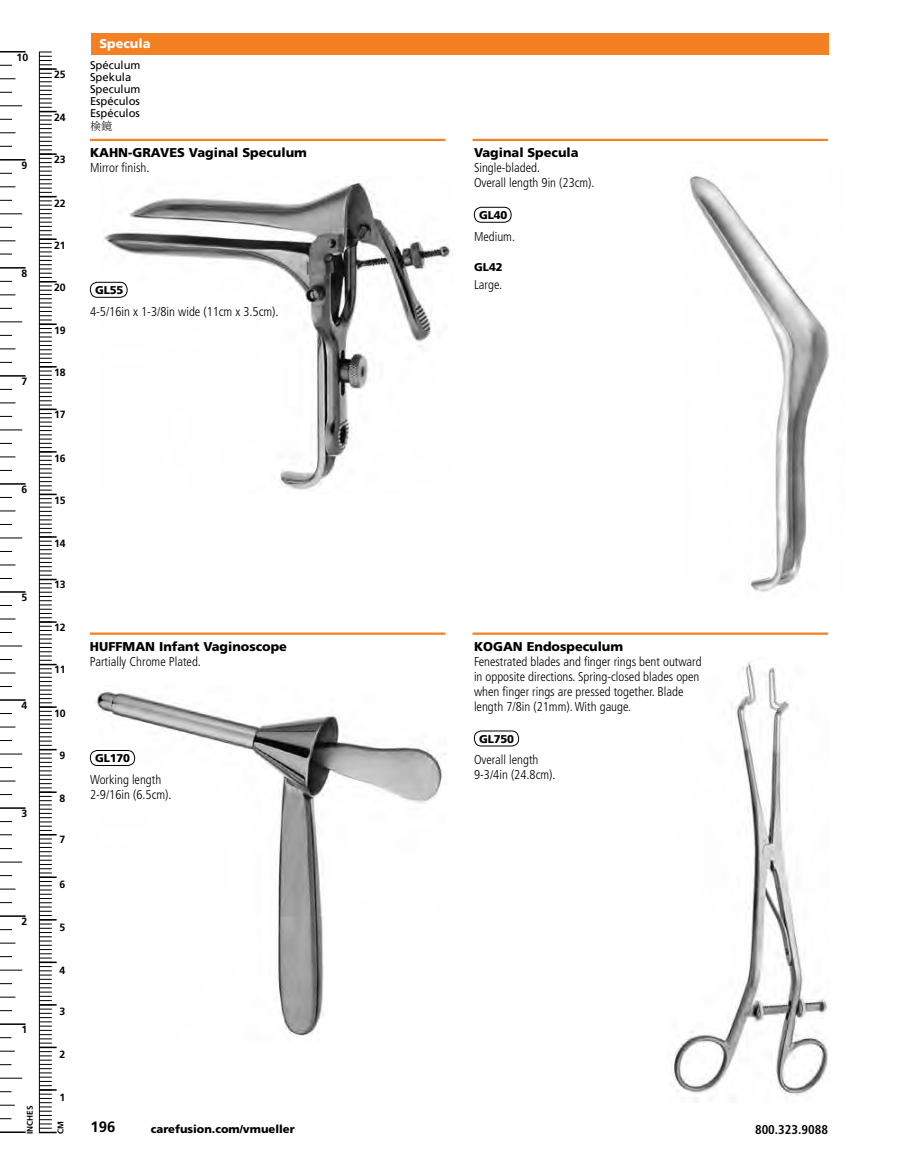
<style>
.page{position:relative;width:918px;height:1175px;background:#fff}
.page>*{position:absolute;margin:0;border:0;box-sizing:border-box;transform-origin:0 0}
.t1{font:700 15px "Frutiger LT Std";color:#000}
.t2{font:300 condensed 12.75px/15px "Frutiger LT Std";color:#000}
.t3{font:900 12.75px/15px "Frutiger LT Std";color:#000}
.t4{font:700 condensed 12.75px "Frutiger LT Std";color:#000}
.t5{font:900 12.75px "Frutiger LT Std";color:#fff}
.t6{font:900 11.25px "Frutiger LT Std";color:#000}
.t7{font:11.25px/12.1px "Frutiger LT Std";color:#000}
.t8{font:700 10.5px "Frutiger LT Std";color:#000}
.t9{font:700 8.25px "Frutiger LT Std";color:#000}
.s1{font-family:"MS Mincho"}
.s2{font-weight:900;font-stretch:normal}
.s3{font-weight:300;font-stretch:condensed}
</style>
<div class="page">
<svg style="left:0;top:65px;width:12px;height:1px"></svg>
<svg style="left:0;top:51px;width:26px;height:1px"></svg>
<svg style="left:0;top:78px;width:15px;height:1px"></svg>
<svg style="left:0;top:92px;width:12px;height:1px"></svg>
<svg style="left:0;top:105px;width:22px;height:1px"></svg>
<svg style="left:0;top:119px;width:12px;height:1px"></svg>
<svg style="left:0;top:132px;width:15px;height:1px"></svg>
<svg style="left:0;top:146px;width:12px;height:1px"></svg>
<svg style="left:0;top:159px;width:26px;height:1px"></svg>
<svg style="left:0;top:173px;width:12px;height:1px"></svg>
<svg style="left:0;top:186px;width:15px;height:1px"></svg>
<svg style="left:0;top:200px;width:12px;height:1px"></svg>
<svg style="left:0;top:213px;width:22px;height:1px"></svg>
<svg style="left:0;top:227px;width:12px;height:1px"></svg>
<svg style="left:0;top:240px;width:15px;height:1px"></svg>
<svg style="left:0;top:267px;width:26px;height:1px"></svg>
<svg style="left:0;top:281px;width:12px;height:1px"></svg>
<svg style="left:0;top:254px;width:12px;height:1px"></svg>
<svg style="left:0;top:294px;width:15px;height:1px"></svg>
<svg style="left:0;top:308px;width:12px;height:1px"></svg>
<svg style="left:0;top:321px;width:22px;height:1px"></svg>
<svg style="left:0;top:335px;width:12px;height:1px"></svg>
<svg style="left:0;top:348px;width:15px;height:1px"></svg>
<svg style="left:0;top:362px;width:12px;height:1px"></svg>
<svg style="left:0;top:375px;width:26px;height:1px"></svg>
<svg style="left:0;top:389px;width:12px;height:1px"></svg>
<svg style="left:0;top:402px;width:15px;height:1px"></svg>
<svg style="left:0;top:416px;width:12px;height:1px"></svg>
<svg style="left:0;top:429px;width:22px;height:1px"></svg>
<svg style="left:0;top:443px;width:12px;height:1px"></svg>
<svg style="left:0;top:456px;width:15px;height:1px"></svg>
<svg style="left:0;top:470px;width:12px;height:1px"></svg>
<svg style="left:0;top:483px;width:26px;height:1px"></svg>
<svg style="left:0;top:497px;width:12px;height:1px"></svg>
<svg style="left:0;top:510px;width:15px;height:1px"></svg>
<svg style="left:0;top:524px;width:12px;height:1px"></svg>
<svg style="left:0;top:537px;width:22px;height:1px"></svg>
<svg style="left:0;top:551px;width:12px;height:1px"></svg>
<svg style="left:0;top:564px;width:15px;height:1px"></svg>
<svg style="left:0;top:578px;width:12px;height:1px"></svg>
<svg style="left:0;top:591px;width:26px;height:1px"></svg>
<svg style="left:0;top:605px;width:12px;height:1px"></svg>
<svg style="left:0;top:618px;width:15px;height:1px"></svg>
<svg style="left:0;top:632px;width:12px;height:1px"></svg>
<svg style="left:0;top:645px;width:22px;height:1px"></svg>
<svg style="left:0;top:659px;width:12px;height:1px"></svg>
<svg style="left:0;top:672px;width:15px;height:1px"></svg>
<svg style="left:0;top:686px;width:12px;height:1px"></svg>
<svg style="left:0;top:699px;width:26px;height:1px"></svg>
<svg style="left:0;top:713px;width:12px;height:1px"></svg>
<svg style="left:0;top:726px;width:15px;height:1px"></svg>
<svg style="left:0;top:740px;width:12px;height:1px"></svg>
<svg style="left:0;top:753px;width:22px;height:1px"></svg>
<svg style="left:0;top:767px;width:12px;height:1px"></svg>
<svg style="left:0;top:780px;width:15px;height:1px"></svg>
<svg style="left:0;top:794px;width:12px;height:1px"></svg>
<svg style="left:0;top:807px;width:26px;height:1px"></svg>
<svg style="left:0;top:821px;width:12px;height:1px"></svg>
<svg style="left:0;top:834px;width:12px;height:1px"></svg>
<svg style="left:0;top:848px;width:12px;height:1px"></svg>
<svg style="left:0;top:861px;width:22px;height:1px"></svg>
<svg style="left:0;top:875px;width:12px;height:1px"></svg>
<svg style="left:0;top:888px;width:15px;height:1px"></svg>
<svg style="left:0;top:902px;width:12px;height:1px"></svg>
<svg style="left:0;top:915px;width:26px;height:1px"></svg>
<svg style="left:0;top:929px;width:12px;height:1px"></svg>
<svg style="left:0;top:942px;width:15px;height:1px"></svg>
<svg style="left:0;top:956px;width:12px;height:1px"></svg>
<svg style="left:0;top:969px;width:22px;height:1px"></svg>
<svg style="left:0;top:983px;width:12px;height:1px"></svg>
<svg style="left:0;top:996px;width:15px;height:1px"></svg>
<svg style="left:0;top:1010px;width:12px;height:1px"></svg>
<svg style="left:0;top:1023px;width:26px;height:1px"></svg>
<svg style="left:0;top:1077px;width:22px;height:1px"></svg>
<svg style="left:0;top:1131px;width:26px;height:1px"></svg>
<svg style="left:0;top:1050px;width:15px;height:1px"></svg>
<svg style="left:0;top:1104px;width:15px;height:1px"></svg>
<svg style="left:40px;top:52px;width:17px;height:1081px"></svg>
<hr style="left:39px;top:52px;width:1px;height:1081px;background:#000">
<hr style="left:90px;top:139px;width:356px;height:2px;background:#f48024">
<hr style="left:90px;top:632px;width:356px;height:2px;background:#f48024">
<hr style="left:472px;top:139px;width:356px;height:2px;background:#f48024">
<hr style="left:472px;top:632px;width:356px;height:2px;background:#f48024">
<div style="left:91px;top:33px;width:738px;height:21px;background:#f48024"></div>
<img style="left:94px;top:691px;width:352px;height:349px">
<img style="left:672px;top:661px;width:156px;height:441px">
<img style="left:100px;top:181px;width:353px;height:309px">
<img style="left:689px;top:176px;width:141px;height:416px">
<div style="left:90px;top:282px;width:38px;height:16px;border:1px solid #000;border-radius:7px"></div>
<div style="left:474px;top:207px;width:38px;height:16px;border:1px solid #000;border-radius:7px"></div>
<div style="left:474px;top:730px;width:45px;height:16px;border:1px solid #000;border-radius:7px"></div>
<div style="left:90px;top:750px;width:45px;height:16px;border:1px solid #000;border-radius:7px"></div>
<p class="t8" style="left:17px;top:51px;width:13px">10</p>
<p class="t8" style="left:22px;top:159px;width:7px">9</p>
<p class="t8" style="left:22px;top:267px;width:7px">8</p>
<p class="t8" style="left:22px;top:375px;width:7px">7</p>
<p class="t8" style="left:22px;top:483px;width:7px">6</p>
<p class="t8" style="left:22px;top:591px;width:7px">5</p>
<p class="t8" style="left:22px;top:699px;width:7px">4</p>
<p class="t8" style="left:22px;top:807px;width:7px">3</p>
<p class="t8" style="left:22px;top:915px;width:7px">2</p>
<p class="t8" style="left:22px;top:1023px;width:7px">1</p>
<p class="t9" style="left:25px;top:1133px;width:30px;rotate:-90deg">INCHES</p>
<p class="t5" style="left:100px;top:36px;width:53px">Specula</p>
<p class="t7" style="left:90px;top:59px;width:52px">Spéculum<br>Spekula<br>Speculum<br>Espéculos<br>Espéculos<span class="s1">検鏡</span></p>
<p class="t8" style="left:54px;top:68px;width:13px">25</p>
<p class="t8" style="left:54px;top:111px;width:13px">24</p>
<p class="t8" style="left:54px;top:153px;width:13px">23</p>
<p class="t8" style="left:54px;top:197px;width:13px">22</p>
<p class="t8" style="left:54px;top:239px;width:13px">21</p>
<p class="t8" style="left:54px;top:281px;width:13px">20</p>
<p class="t8" style="left:54px;top:324px;width:13px">19</p>
<p class="t8" style="left:54px;top:366px;width:13px">18</p>
<p class="t8" style="left:54px;top:408px;width:13px">17</p>
<p class="t8" style="left:54px;top:452px;width:13px">16</p>
<p class="t8" style="left:54px;top:494px;width:13px">15</p>
<p class="t8" style="left:54px;top:537px;width:13px">14</p>
<p class="t8" style="left:54px;top:578px;width:13px">13</p>
<p class="t8" style="left:54px;top:621px;width:13px">12</p>
<p class="t8" style="left:54px;top:663px;width:13px">11</p>
<p class="t8" style="left:54px;top:707px;width:13px">10</p>
<p class="t8" style="left:59px;top:749px;width:7px">9</p>
<p class="t8" style="left:59px;top:792px;width:7px">8</p>
<p class="t8" style="left:59px;top:833px;width:7px">7</p>
<p class="t8" style="left:59px;top:878px;width:7px">6</p>
<p class="t8" style="left:59px;top:921px;width:7px">5</p>
<p class="t8" style="left:59px;top:963px;width:7px">4</p>
<p class="t8" style="left:59px;top:1005px;width:7px">3</p>
<p class="t8" style="left:59px;top:1047px;width:7px">2</p>
<p class="t8" style="left:59px;top:1091px;width:7px">1</p>
<p class="t9" style="left:56px;top:1134px;width:14px;rotate:-90deg">CM</p>
<p class="t6" style="left:151px;top:1122px;width:145px">carefusion.com/vmueller</p>
<p class="t2" style="left:474px;top:146px;width:122px"><span class="s2">Vaginal Specula<br></span>Single-bladed.<br>Overall length 9in (23cm).</p>
<p class="t6" style="left:479px;top:208px;width:30px">GL40</p>
<p class="t2" style="left:474px;top:229px;width:43px">Medium.</p>
<p class="t6" style="left:474px;top:261px;width:30px">GL42</p>
<p class="t2" style="left:474px;top:278px;width:30px">Large.</p>
<p class="t3" style="left:90px;top:145px;width:218px">KAHN-GRAVES Vaginal Speculum<br><span class="s3">Mirror finish.</span></p>
<p class="t6" style="left:95px;top:283px;width:30px">GL55</p>
<p class="t2" style="left:90px;top:304px;width:190px">4-5/16in x 1-3/8in wide (11cm x 3.5cm).</p>
<p class="t3" style="left:90px;top:639px;width:199px">HUFFMAN Infant Vaginoscope<br><span class="s3">Partially Chrome Plated.</span></p>
<p class="t2" style="left:474px;top:639px;width:229px"><span class="s2">KOGAN Endospeculum<br></span>Fenestrated blades and finger rings bent outward in opposite directions. Spring-closed blades open when finger rings are pressed together. Blade length 7/8in (21mm). With gauge.</p>
<p class="t6" style="left:479px;top:732px;width:36px">GL750</p>
<p class="t2" style="left:474px;top:752px;width:83px">Overall length<br>9-3/4in (24.8cm).</p>
<p class="t6" style="left:95px;top:751px;width:36px">GL170</p>
<p class="t2" style="left:90px;top:772px;width:83px">Working length<br>2-9/16in (6.5cm).</p>
<p class="t1" style="left:91px;top:1118px;width:27px">196</p>
<p class="t4" style="left:755px;top:1122px;width:74px">800.323.9088</p>
</div>
